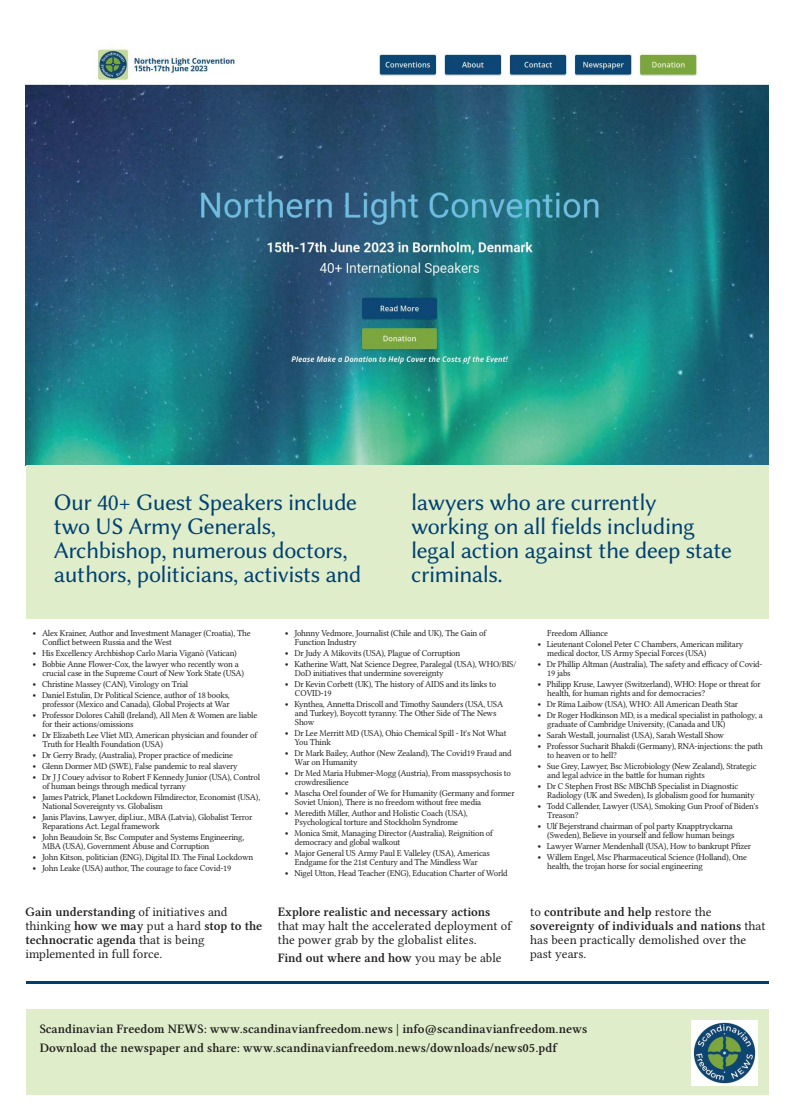
<style>
.page{position:relative;width:794px;height:1120px;background:#fff}
.page>*{position:absolute;margin:0;border:0;box-sizing:border-box;transform-origin:0 0}
.t1{font:24px/24px "Libertinus Sans";letter-spacing:-.02em;color:#004071}
.t2{font:13px/14px "Libertinus Serif";color:#221f1f}
.t3{font:600 13px/18.8px "Libertinus Serif";color:#221f1f}
.t4{font:9px/9px "Libertinus Serif";letter-spacing:-.02em;color:#221f1f}
.s1{font-size:11px}
.s2{font-weight:600}
.s3{font-weight:400}
</style>
<div class="page">
<img style="left:26px;top:46px;width:742px;height:419px">
<div style="left:26px;top:1009px;width:742px;height:85px;background:#dfedca"></div>
<img style="left:692px;top:1020px;width:65px;height:66px">
<hr style="left:26px;top:981px;width:742px;height:3px;background:#004071">
<div style="left:26px;top:465px;width:742px;height:153px;background:#dfedca"></div>
<h1 class="t1" style="left:54px;top:491px;width:309px">Our 40+ Guest Speakers include two US Army Generals,<br>Archbishop, numerous doctors, authors, politicians, activists and</h1>
<h1 class="t1" style="left:411px;top:490px;width:322px">lawyers who are currently working on all fields including legal action against the deep state criminals.</h1>
<p class="t4" style="left:43px;top:628px;width:210px;text-indent:-10px"><span class="s1">•</span> Alex Krainer, Author and Investment Manager (Croatia), The<br>Conflict between Russia and the West</p>
<p class="t4" style="left:33px;top:648px;width:206px"><span class="s1">•</span> His Excellency Archbishop Carlo Maria Viganò (Vatican)</p>
<p class="t4" style="left:43px;top:659px;width:203px;text-indent:-10px"><span class="s1">•</span> Bobbie Anne Flower-Cox, the lawyer who recently won a crucial case in the Supreme Court of New York State (USA)</p>
<p class="t4" style="left:33px;top:679px;width:157px"><span class="s1">•</span> Christine Massey (CAN), Virology on Trial</p>
<p class="t4" style="left:33px;top:690px;width:199px;text-align:right"><span class="s1">•</span> Daniel Estulin, Dr Political Science, author of 18 books, professor (Mexico and Canada), Global Projects at War</p>
<p class="t4" style="left:43px;top:710px;width:216px;text-indent:-10px"><span class="s1">•</span> Professor Dolores Cahill (Ireland), All Men &amp; Women are liable for their actions/omissions</p>
<p class="t4" style="left:43px;top:730px;width:216px;text-indent:-10px"><span class="s1">•</span> Dr Elizabeth Lee Vliet MD, American physician and founder of<br>Truth for Health Foundation (USA)</p>
<p class="t4" style="left:33px;top:750px;width:202px"><span class="s1">•</span> Dr Gerry Brady, (Australia), Proper practice of medicine</p>
<p class="t4" style="left:33px;top:761px;width:207px"><span class="s1">•</span> Glenn Dormer MD (SWE), False pandemic to real slavery</p>
<p class="t4" style="left:43px;top:772px;width:219px;text-indent:-10px"><span class="s1">•</span> Dr J J Couey advisor to Robert F Kennedy Junior (USA), Control of human beings through medical tyrrany</p>
<p class="t4" style="left:43px;top:792px;width:219px;text-indent:-10px"><span class="s1">•</span> James Patrick, Planet Lockdown Filmdirector, Economist (USA),<br>National Sovereignty vs. Globalism</p>
<p class="t4" style="left:43px;top:812px;width:211px;text-indent:-10px"><span class="s1">•</span> Janis Plavins, Lawyer, dipl.iur., MBA (Latvia), Globalist Terror<br>Reparations Act. Legal framework</p>
<p class="t4" style="left:43px;top:832px;width:203px;text-indent:-10px"><span class="s1">•</span> John Beaudoin Sr, Bsc Computer and Systems Engineering,<br>MBA (USA), Government Abuse and Corruption</p>
<p class="t4" style="left:33px;top:852px;width:222px"><span class="s1">•</span> John Kitson, politician (ENG), Digital ID. The Final Lockdown</p>
<p class="t4" style="left:33px;top:863px;width:200px"><span class="s1">•</span> John Leake (USA) author, The courage to face Covid-19</p>
<p class="t4" style="left:295px;top:628px;width:193px;text-indent:-10px"><span class="s1">•</span> Johnny Vedmore, Journalist (Chile and UK), The Gain of<br>Function Industry</p>
<p class="t4" style="left:285px;top:648px;width:177px"><span class="s1">•</span> Dr Judy A Mikovits (USA), Plague of Corruption</p>
<p class="t4" style="left:295px;top:659px;width:223px;text-indent:-10px"><span class="s1">•</span> Katherine Watt, Nat Science Degree, Paralegal (USA), WHO/BIS/<br>DoD initiatives that undermine sovereignty</p>
<p class="t4" style="left:295px;top:679px;width:203px;text-indent:-10px"><span class="s1">•</span> Dr Kevin Corbett (UK), The history of AIDS and its links to<br>COVID-19</p>
<p class="t4" style="left:295px;top:699px;width:210px;text-indent:-10px"><span class="s1">•</span> Kynthea, Annetta Driscoll and Timothy Saunders (USA, USA and Turkey), Boycott tyranny. The Other Side of The News<br>Show</p>
<p class="t4" style="left:295px;top:728px;width:213px;text-indent:-10px"><span class="s1">•</span> Dr Lee Merritt MD (USA), Ohio Chemical Spill - It's Not What<br>You Think</p>
<p class="t4" style="left:295px;top:748px;width:218px;text-indent:-10px"><span class="s1">•</span> Dr Mark Bailey, Author (New Zealand), The Covid19 Fraud and<br>War on Humanity</p>
<p class="t4" style="left:295px;top:768px;width:217px;text-indent:-10px"><span class="s1">•</span> Dr Med Maria Hubmer-Mogg (Austria), From masspsychosis to crowdresilience</p>
<p class="t4" style="left:295px;top:788px;width:221px;text-indent:-10px"><span class="s1">•</span> Mascha Orel founder of We for Humanity (Germany and former<br>Soviet Union), There is no freedom without free media</p>
<p class="t4" style="left:285px;top:808px;width:184px;text-align:center"><span class="s1">•</span> Meredith Miller, Author and Holistic Coach (USA),<br>Psychological torture and Stockholm Syndrome</p>
<p class="t4" style="left:295px;top:828px;width:199px;text-indent:-10px"><span class="s1">•</span> Monica Smit, Managing Director (Australia), Reignition of democracy and global walkout</p>
<p class="t4" style="left:285px;top:848px;width:206px;text-align:center"><span class="s1">•</span> Major General US Army Paul E Valleley (USA), Americas<br>Endgame for the 21st Century and The Mindless War</p>
<p class="t4" style="left:285px;top:868px;width:224px"><span class="s1">•</span> Nigel Utton, Head Teacher (ENG), Education Charter of World</p>
<h2 class="t2" style="left:26px;top:905px;width:238px"><span class="s2">Gain understanding</span> of initiatives and thinking <span class="s2">how we may</span> put a hard <span class="s2">stop to the technocratic agenda</span> that is being implemented in full force.</h2>
<h2 class="t3" style="left:278px;top:903px;width:214px">Explore realistic and necessary actions</h2>
<h2 class="t2" style="left:278px;top:919px;width:235px">that may halt the accelerated deployment of the power grab by the globalist elites.</h2>
<h2 class="t3" style="left:278px;top:949px;width:225px">Find out where and how <span class="s3">you may be able</span></h2>
<p class="t4" style="left:547px;top:628px;width:62px">Freedom Alliance</p>
<p class="t4" style="left:547px;top:639px;width:198px;text-indent:-10px"><span class="s1">•</span> Lieutenant Colonel Peter C Chambers, American military medical doctor, US Army Special Forces (USA)</p>
<p class="t4" style="left:547px;top:659px;width:217px;text-indent:-10px"><span class="s1">•</span> Dr Phillip Altman (Australia), The safety and efficacy of Covid-<br>19 jabs</p>
<p class="t4" style="left:547px;top:679px;width:215px;text-indent:-10px"><span class="s1">•</span> Philipp Kruse, Lawyer (Switzerland), WHO: Hope or threat for health, for human rights and for democracies?</p>
<p class="t4" style="left:537px;top:699px;width:202px"><span class="s1">•</span> Dr Rima Laibow (USA), WHO: All American Death Star</p>
<p class="t4" style="left:547px;top:710px;width:217px;text-indent:-10px"><span class="s1">•</span> Dr Roger Hodkinson MD, is a medical specialist in pathology, a graduate of Cambridge University, (Canada and UK)</p>
<p class="t4" style="left:537px;top:730px;width:188px"><span class="s1">•</span> Sarah Westall, journalist (USA), Sarah Westall Show</p>
<p class="t4" style="left:547px;top:741px;width:217px;text-indent:-10px"><span class="s1">•</span> Professor Sucharit Bhakdi (Germany), RNA-injections: the path to heaven or to hell?</p>
<p class="t4" style="left:547px;top:761px;width:211px;text-indent:-10px"><span class="s1">•</span> Sue Grey, Lawyer, Bsc Microbiology (New Zealand), Strategic and legal advice in the battle for human rights</p>
<p class="t4" style="left:547px;top:781px;width:209px;text-indent:-10px"><span class="s1">•</span> Dr C Stephen Frost BSc MBChB Specialist in Diagnostic<br>Radiology (UK and Sweden), Is globalism good for humanity</p>
<p class="t4" style="left:547px;top:801px;width:213px;text-indent:-10px"><span class="s1">•</span> Todd Callender, Lawyer (USA), Smoking Gun Proof of Biden's<br>Treason?</p>
<p class="t4" style="left:537px;top:821px;width:199px;text-align:right"><span class="s1">•</span> Ulf Bejerstrand chairman of pol party Knapptryckarna (Sweden), Believe in yourself and fellow human beings</p>
<p class="t4" style="left:537px;top:841px;width:215px"><span class="s1">•</span> Lawyer Warner Mendenhall (USA), How to bankrupt Pfizer</p>
<p class="t4" style="left:547px;top:852px;width:201px;text-indent:-10px"><span class="s1">•</span> Willem Engel, Msc Pharmaceutical Science (Holland), One health, the trojan horse for social engineering</p>
<h2 class="t2" style="left:530px;top:905px;width:237px">to <span class="s2">contribute and help</span> restore the <span class="s2">sovereignty of individuals and nations</span> that has been practically demolished over the past years.</h2>
<h2 class="t3" style="left:40px;top:1019px;width:549px">Scandinavian Freedom NEWS: www.scandinavianfreedom.news | info@scandinavianfreedom.news<br>Download the newspaper and share: www.scandinavianfreedom.news/downloads/news05.pdf</h2>
</div>
